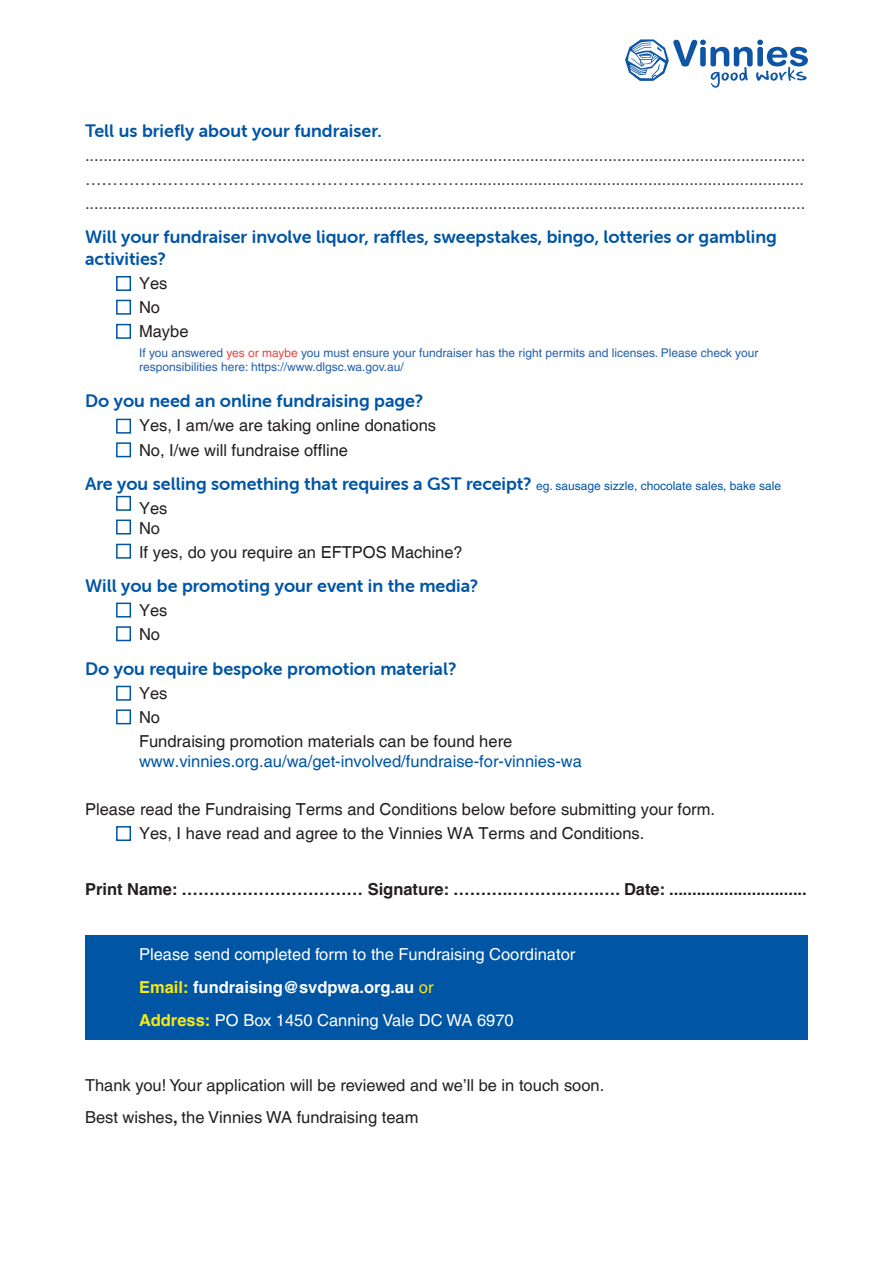
<style>
.page{position:relative;width:893px;height:1263px;background:#fff}
.page>*{position:absolute;margin:0;border:0;box-sizing:border-box;transform-origin:0 0}
.p_-_value_diagram{font:18px/21.6px "Museo Sans Rounded 700";color:#0155a5}
.p_-_value_diagram-2{font:16.5px "Helvetica";color:#3e3e3f}
.p_-_value_diagram-3{font:16.5px/19.8px "Helvetica";color:#231f20}
.p_-_value_diagram-4{font:16.5px/19.8px "Helvetica";color:#0155a5}
.t1{font:16.5px "Helvetica LT Pro";color:#231f20}
.t2{font:16.5px "Helvetica LT Pro";color:#fff}
.t3{font:700 16.5px "Helvetica LT Pro";color:#231f20}
.t4{font:700 16.5px "Helvetica LT Pro";color:#fff}
.p_-_value_diagram-5{font:12px/13.8px "Helvetica LT Pro";color:#235fab}
.s1{color:#ee423c}
.s2{font-family:"Helvetica LT Pro";font-size:12px}
.s3{color:#231f20}
.s4{color:#f9e713}
.s5{font-weight:400;color:#f9e713}
.s6{font-weight:700;color:#f9e713}
.s7{font-weight:700}
</style>
<div class="page">
<div style="left:85px;top:935px;width:723px;height:104px;background:#0155a5"></div>
<svg style="left:625px;top:39px;width:183px;height:49px"></svg>
<div style="left:116px;top:276px;width:15px;height:15px;border:2px solid #0155a5"></div>
<div style="left:116px;top:300px;width:15px;height:15px;border:2px solid #0155a5"></div>
<div style="left:116px;top:324px;width:15px;height:15px;border:2px solid #0155a5"></div>
<div style="left:116px;top:419px;width:15px;height:15px;border:2px solid #0155a5"></div>
<div style="left:116px;top:442px;width:15px;height:15px;border:2px solid #0155a5"></div>
<div style="left:116px;top:603px;width:15px;height:14px;border:2px solid #0155a5"></div>
<div style="left:116px;top:626px;width:15px;height:15px;border:2px solid #0155a5"></div>
<div style="left:116px;top:686px;width:15px;height:15px;border:2px solid #0155a5"></div>
<div style="left:116px;top:709px;width:15px;height:15px;border:2px solid #0155a5"></div>
<div style="left:116px;top:826px;width:15px;height:15px;border:2px solid #0155a5"></div>
<div style="left:116px;top:496px;width:15px;height:15px;border:2px solid #0155a5"></div>
<div style="left:116px;top:519px;width:15px;height:15px;border:2px solid #0155a5"></div>
<div style="left:116px;top:544px;width:15px;height:15px;border:2px solid #0155a5"></div>
<p class="p_-_value_diagram" style="left:85px;top:120px;width:298px">Tell us briefly about your fundraiser.</p>
<p class="p_-_value_diagram-2" style="left:85px;top:145px;width:722px">.............................................................................................................................................................</p>
<p class="p_-_value_diagram-2" style="left:85px;top:169px;width:720px">……………………………………………………………..........................................................................</p>
<p class="p_-_value_diagram-2" style="left:85px;top:193px;width:722px">.............................................................................................................................................................</p>
<p class="p_-_value_diagram" style="left:85px;top:226px;width:693px">Will your fundraiser involve liquor, raffles, sweepstakes, bingo, lotteries or gambling activities?</p>
<p class="p_-_value_diagram-3" style="left:139px;top:274px;width:30px">Yes</p>
<p class="p_-_value_diagram-3" style="left:139px;top:298px;width:23px">No</p>
<p class="p_-_value_diagram-3" style="left:139px;top:322px;width:51px">Maybe</p>
<p class="p_-_value_diagram-5" style="left:139px;top:346px;width:621px">If you answered <span class="s1">yes or maybe</span> you must ensure your fundraiser has the right permits and licenses. Please check your responsibilities here: https://www.dlgsc.wa.gov.au/</p>
<p class="p_-_value_diagram" style="left:85px;top:390px;width:340px">Do you need an online fundraising page?</p>
<p class="p_-_value_diagram-3" style="left:139px;top:416px;width:299px">Yes, I am/we are taking online donations</p>
<p class="p_-_value_diagram-3" style="left:139px;top:440px;width:211px">No, I/we will fundraise offline</p>
<p class="p_-_value_diagram" style="left:85px;top:473px;width:697px">Are you selling something that requires a GST receipt? <span class="s2">eg. sausage sizzle, chocolate sales, bake sale</span></p>
<p class="p_-_value_diagram-3" style="left:139px;top:499px;width:30px">Yes<br>No</p>
<p class="p_-_value_diagram-3" style="left:139px;top:543px;width:325px">If yes, do you require an EFTPOS Machine?</p>
<p class="p_-_value_diagram" style="left:85px;top:575px;width:395px">Will you be promoting your event in the media?</p>
<p class="p_-_value_diagram-3" style="left:139px;top:601px;width:30px">Yes</p>
<p class="p_-_value_diagram-3" style="left:139px;top:625px;width:23px">No</p>
<p class="p_-_value_diagram" style="left:85px;top:658px;width:373px">Do you require bespoke promotion material?</p>
<p class="p_-_value_diagram-3" style="left:139px;top:683px;width:30px">Yes</p>
<p class="p_-_value_diagram-3" style="left:139px;top:708px;width:23px">No</p>
<p class="p_-_value_diagram-4" style="left:139px;top:732px;width:444px"><span class="s3">Fundraising promotion materials can be found here </span>www.vinnies.org.au/wa/get-involved/fundraise-for-vinnies-wa</p>
<p class="p_-_value_diagram-3" style="left:85px;top:799px;width:632px">Please read the Fundraising Terms and Conditions below before submitting your form.</p>
<p class="p_-_value_diagram-3" style="left:139px;top:824px;width:507px">Yes, I have read and agree to the Vinnies WA Terms and Conditions.</p>
<p class="t3" style="left:85px;top:879px;width:723px">Print Name: …………………………… Signature: ……….……….…….…. Date: ..............................</p>
<p class="t2" style="left:139px;top:945px;width:438px">Please send completed form to the Fundraising Coordinator</p>
<p class="t4" style="left:139px;top:977px;width:296px"><span class="s4">Email:</span> fundraising@svdpwa.org.au <span class="s5">or</span></p>
<p class="t2" style="left:139px;top:1010px;width:376px"><span class="s6">Address:</span> PO Box 1450 Canning Vale DC WA 6970</p>
<p class="t1" style="left:85px;top:1075px;width:521px">Thank you! Your application will be reviewed and we’ll be in touch soon.</p>
<p class="t1" style="left:85px;top:1108px;width:335px">Best wishes<span class="s7">,</span> the Vinnies WA fundraising team</p>
</div>
